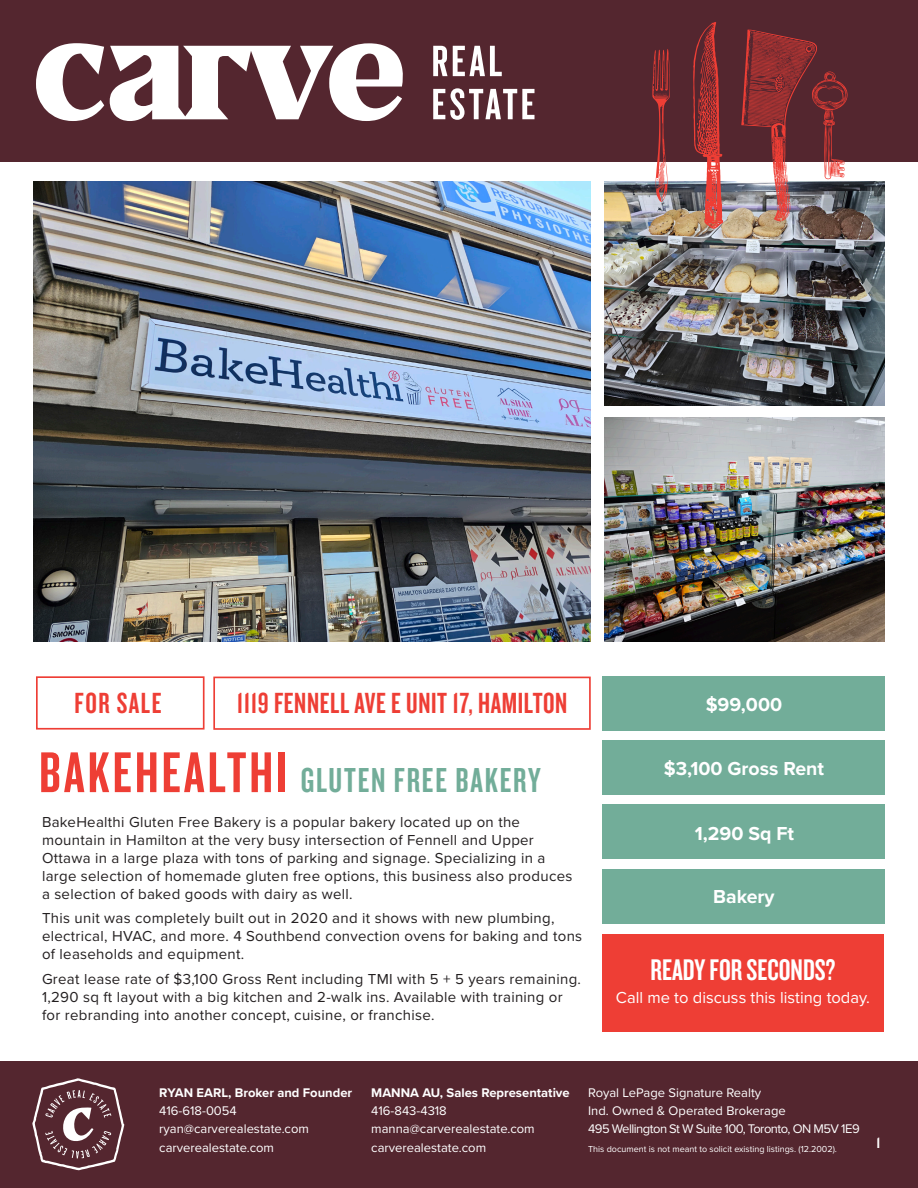
<style>
.page{position:relative;width:918px;height:1188px;background:#fff}
.page>*{position:absolute;margin:0;border:0;box-sizing:border-box;transform-origin:0 0}
.t1{font:36px "Knockout HTF48 Featherweight";letter-spacing:.05em;color:#72ad99}
.t2{font:31.05px "Knockout HTF48 Featherweight";color:#fff}
.t3{font:30.3px "Knockout HTF48 Featherweight";letter-spacing:.02em;color:#ee3e35}
.t4{font:700 19.5px "Proxima Nova";color:#fff}
.t5{font:16.5px "Proxima Nova";color:#fff}
.t6{font:15.6px "Knockout HTF49 Liteweight";color:#fff}
.t7{font:15px/18px "Proxima Nova";letter-spacing:.02em;color:#231f20}
.t8{font:13.05px/18.1px "Proxima Nova";color:#fff}
.t9{font:700 13.05px "Proxima Nova";color:#fff}
.t10{font:9px "Proxima Nova";color:#fff}
.s1{font-size:59.7px;color:#ee3e35}
</style>
<div class="page">
<div style="left:0;top:0;width:918px;height:162px;background:#54262f"></div>
<div style="left:603px;top:676px;width:282px;height:54px;background:#72ad99"></div>
<div style="left:603px;top:740px;width:282px;height:54px;background:#72ad99"></div>
<div style="left:603px;top:805px;width:282px;height:54px;background:#72ad99"></div>
<div style="left:603px;top:869px;width:282px;height:54px;background:#72ad99"></div>
<div style="left:602px;top:934px;width:282px;height:97px;background:#ee3e35"></div>
<div style="left:0;top:1061px;width:918px;height:127px;background:#54262f"></div>
<svg style="left:36px;top:43px;width:498px;height:78px"></svg>
<svg style="left:32px;top:1078px;width:92px;height:92px"></svg>
<div style="left:36px;top:676px;width:169px;height:54px;border:2px solid #ee3e35"></div>
<div style="left:213px;top:677px;width:378px;height:53px;border:2px solid #ee3e35"></div>
<img style="left:33px;top:181px;width:558px;height:461px">
<img style="left:604px;top:181px;width:281px;height:224px">
<img style="left:604px;top:418px;width:281px;height:224px">
<svg style="left:693px;top:22px;width:30px;height:207px"></svg>
<svg style="left:652px;top:49px;width:18px;height:153px"></svg>
<svg style="left:741px;top:30px;width:107px;height:191px"></svg>
<p class="t3" style="left:237px;top:688px;width:332px">1119 FENNELL AVE E UNIT 17, HAMILTON</p>
<p class="t1" style="left:39px;top:762px;width:503px"><span class="s1">BAKEHEALTHI</span> GLUTEN FREE BAKERY</p>
<p class="t3" style="left:75px;top:688px;width:88px">FOR SALE</p>
<p class="t7" style="left:42px;top:812px;width:532px">BakeHealthi Gluten Free Bakery is a popular bakery located up on the mountain in Hamilton at the very busy intersection of Fennell and Upper Ottawa in a large plaza with tons of parking and signage. Specializing in a large selection of homemade gluten free options, this business also produces a selection of baked goods with dairy as well.</p>
<p class="t7" style="left:42px;top:909px;width:542px">This unit was completely built out in 2020 and it shows with new plumbing, electrical, HVAC, and more. 4 Southbend convection ovens for baking and tons of leaseholds and equipment.</p>
<p class="t7" style="left:42px;top:969px;width:541px">Great lease rate of $3,100 Gross Rent including TMI with 5 + 5 years remaining.<br>1,290 sq ft layout with a big kitchen and 2-walk ins. Available with training or for rebranding into another concept, cuisine, or franchise.</p>
<p class="t4" style="left:706px;top:690px;width:78px">$99,000</p>
<p class="t4" style="left:664px;top:754px;width:162px">$3,100 Gross Rent</p>
<p class="t4" style="left:695px;top:818px;width:101px">1,290 Sq Ft</p>
<p class="t4" style="left:713px;top:882px;width:63px">Bakery</p>
<h2 class="t2" style="left:651px;top:954px;width:186px">READY FOR SECONDS?</h2>
<p class="t5" style="left:616px;top:985px;width:256px">Call me to discuss this listing today.</p>
<p class="t9" style="left:159px;top:1083px;width:194px">RYAN EARL, Broker and Founder</p>
<p class="t8" style="left:159px;top:1101px;width:151px">416-618-0054 ryan@carverealestate.com carverealestate.com</p>
<p class="t9" style="left:371px;top:1083px;width:200px">MANNA AU, Sales Representative</p>
<p class="t8" style="left:371px;top:1101px;width:165px">416-843-4318 manna@carverealestate.com carverealestate.com</p>
<p class="t8" style="left:588px;top:1083px;width:273px">Royal LePage Signature Realty<br>Ind. Owned &amp; Operated Brokerage<br>495 Wellington St W Suite 100, Toronto, ON M5V 1E9</p>
<p class="t10" style="left:588px;top:1142px;width:250px">This document is not meant to solicit existing listings. (12.2002).</p>
<p class="t6" style="left:876px;top:1135px;width:5px">1</p>
</div>
